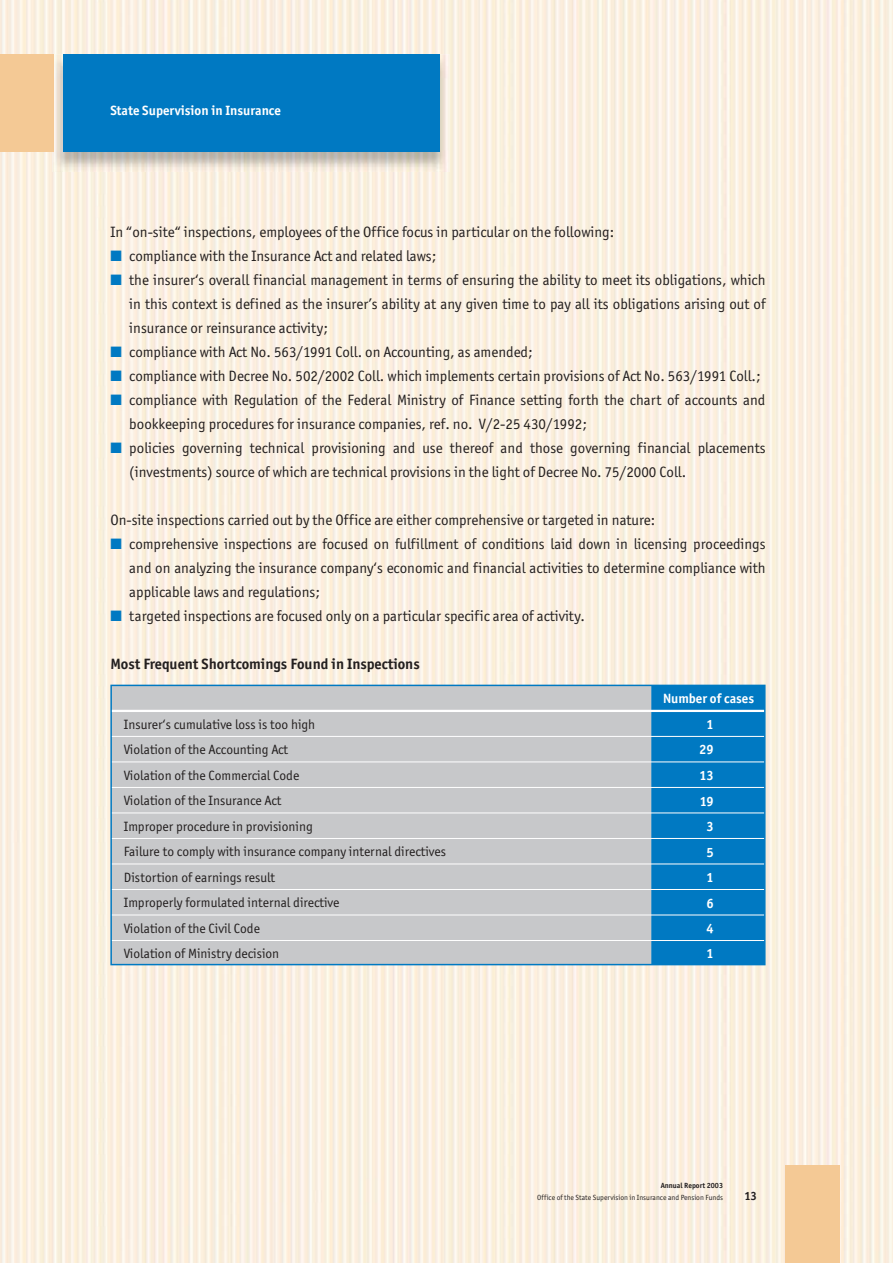
<style>
.page{position:relative;width:893px;height:1263px;background:#fff}
.page>*{position:absolute;margin:0;border:0;box-sizing:border-box;transform-origin:0 0}
.t1{font:15px "Officina San Itc TCE Boo";color:#231f1f}
.t2{font:700 15px "Officina San Itc TCE";color:#231f1f}
.t3{font:13.5px "Officina San Itc TCE Boo";color:#231f1f}
.t4{font:700 13.5px "Officina San Itc TCE";color:#fff}
.t5{font:700 12px "Officina San Itc TCE";color:#231f1f}
.t6{font:7.5px "Officina San Itc TCE Boo";color:#231f1f}
.t7{font:700 7.5px "Officina San Itc TCE";color:#231f1f}
.s1{font-family:"Pijlfont";color:#0079c2}
</style>
<div class="page">
<img style="left:0;top:0;width:892px;height:1263px">
<div style="left:785px;top:1165px;width:54px;height:98px;background:#f4c995"></div>
<div style="left:0;top:54px;width:54px;height:98px;background:#f4c995"></div>
<img style="left:52px;top:54px;width:397px;height:118px">
<img style="left:52px;top:54px;width:2px;height:98px">
<div style="left:63px;top:54px;width:376px;height:97px;background:#0079c2"></div>
<div style="left:112px;top:686px;width:539px;height:278px;background:#c7c8ca"></div>
<hr style="left:110px;top:685px;width:541px;height:1px;background:#0079c2">
<hr style="left:110px;top:686px;width:2px;height:25px;background:#0079c2">
<hr style="left:110px;top:711px;width:2px;height:25px;background:#0079c2">
<hr style="left:110px;top:736px;width:2px;height:26px;background:#0079c2">
<hr style="left:110px;top:762px;width:2px;height:25px;background:#0079c2">
<hr style="left:110px;top:787px;width:2px;height:26px;background:#0079c2">
<hr style="left:110px;top:813px;width:2px;height:25px;background:#0079c2">
<hr style="left:110px;top:838px;width:2px;height:26px;background:#0079c2">
<hr style="left:110px;top:864px;width:2px;height:25px;background:#0079c2">
<hr style="left:110px;top:889px;width:2px;height:26px;background:#0079c2">
<hr style="left:110px;top:915px;width:2px;height:26px;background:#0079c2">
<hr style="left:110px;top:941px;width:2px;height:23px;background:#0079c2">
<div style="left:651px;top:685px;width:114px;height:279px;background:#0079c2"></div>
<hr style="left:110px;top:964px;width:655px;height:1px;background:#0079c2">
<hr style="left:112px;top:710px;width:652px;height:2px;background:#fff">
<hr style="left:112px;top:736px;width:652px;height:1px;background:#fff">
<hr style="left:112px;top:762px;width:652px;height:1px;background:#fff">
<hr style="left:112px;top:787px;width:652px;height:1px;background:#fff">
<hr style="left:112px;top:813px;width:652px;height:1px;background:#fff">
<hr style="left:112px;top:838px;width:652px;height:1px;background:#fff">
<hr style="left:112px;top:864px;width:652px;height:1px;background:#fff">
<hr style="left:112px;top:889px;width:652px;height:1px;background:#fff">
<hr style="left:112px;top:915px;width:652px;height:1px;background:#fff">
<hr style="left:112px;top:940px;width:652px;height:1px;background:#fff">
<p class="t4" style="left:110px;top:105px;width:172px">State Supervision in Insurance</p>
<p class="t1" style="left:110px;top:227px;width:505px">In “on-site“ inspections, employees of the Office focus in particular on the following:</p>
<p class="t1" style="left:110px;top:251px;width:327px"><span class="s1">N</span> compliance with the Insurance Act and related laws;</p>
<p class="t1" style="left:110px;top:275px;width:656px"><span class="s1">N</span> the insurer‘s overall financial management in terms of ensuring the ability to meet its obligations, which</p>
<p class="t1" style="left:129px;top:299px;width:637px">in this context is defined as the insurer’s ability at any given time to pay all its obligations arising out of</p>
<p class="t1" style="left:129px;top:323px;width:200px">insurance or reinsurance activity;</p>
<p class="t1" style="left:110px;top:347px;width:423px"><span class="s1">N</span> compliance with Act No. 563/1991 Coll. on Accounting, as amended;</p>
<p class="t1" style="left:110px;top:371px;width:651px"><span class="s1">N</span> compliance with Decree No. 502/2002 Coll. which implements certain provisions of Act No. 563/1991 Coll.;</p>
<p class="t1" style="left:110px;top:395px;width:656px"><span class="s1">N</span> compliance with Regulation of the Federal Ministry of Finance setting forth the chart of accounts and</p>
<p class="t1" style="left:129px;top:419px;width:459px">bookkeeping procedures for insurance companies, ref. no. V/2-25 430/1992;</p>
<p class="t1" style="left:110px;top:443px;width:656px"><span class="s1">N</span> policies governing technical provisioning and use thereof and those governing financial placements</p>
<p class="t1" style="left:129px;top:467px;width:558px">(investments) source of which are technical provisions in the light of Decree No. 75/2000 Coll.</p>
<p class="t1" style="left:110px;top:515px;width:546px">On-site inspections carried out by the Office are either comprehensive or targeted in nature:</p>
<p class="t1" style="left:110px;top:539px;width:656px"><span class="s1">N</span> comprehensive inspections are focused on fulfillment of conditions laid down in licensing proceedings</p>
<p class="t1" style="left:129px;top:563px;width:637px">and on analyzing the insurance company‘s economic and financial activities to determine compliance with</p>
<p class="t1" style="left:129px;top:587px;width:192px">applicable laws and regulations;</p>
<p class="t1" style="left:110px;top:611px;width:476px"><span class="s1">N</span> targeted inspections are focused only on a particular specific area of activity.</p>
<p class="t2" style="left:110px;top:658px;width:311px">Most Frequent Shortcomings Found in Inspections</p>
<p class="t4" style="left:663px;top:693px;width:93px">Number of cases</p>
<p class="t3" style="left:124px;top:719px;width:193px">Insurer‘s cumulative loss is too high</p>
<p class="t4" style="left:706px;top:719px;width:9px">1</p>
<p class="t3" style="left:124px;top:745px;width:166px">Violation of the Accounting Act</p>
<p class="t4" style="left:699px;top:744px;width:16px">29</p>
<p class="t3" style="left:124px;top:770px;width:177px">Violation of the Commercial Code</p>
<p class="t4" style="left:699px;top:770px;width:16px">13</p>
<p class="t3" style="left:124px;top:796px;width:159px">Violation of the Insurance Act</p>
<p class="t4" style="left:700px;top:795px;width:15px">19</p>
<p class="t3" style="left:124px;top:821px;width:190px">Improper procedure in provisioning</p>
<p class="t4" style="left:706px;top:821px;width:9px">3</p>
<p class="t3" style="left:124px;top:847px;width:323px">Failure to comply with insurance company internal directives</p>
<p class="t4" style="left:706px;top:846px;width:9px">5</p>
<p class="t3" style="left:124px;top:872px;width:153px">Distortion of earnings result</p>
<p class="t4" style="left:706px;top:872px;width:9px">1</p>
<p class="t3" style="left:124px;top:898px;width:217px">Improperly formulated internal directive</p>
<p class="t4" style="left:706px;top:898px;width:9px">6</p>
<p class="t3" style="left:124px;top:923px;width:137px">Violation of the Civil Code</p>
<p class="t4" style="left:706px;top:923px;width:9px">4</p>
<p class="t3" style="left:124px;top:948px;width:157px">Violation of Ministry decision</p>
<p class="t4" style="left:706px;top:948px;width:9px">1</p>
<p class="t7" style="left:660px;top:1183px;width:64px">Annual Report 2003</p>
<p class="t6" style="left:537px;top:1195px;width:187px">Office of the State Supervision in Insurance and Pension Funds</p>
<p class="t5" style="left:744px;top:1191px;width:14px">13</p>
</div>
